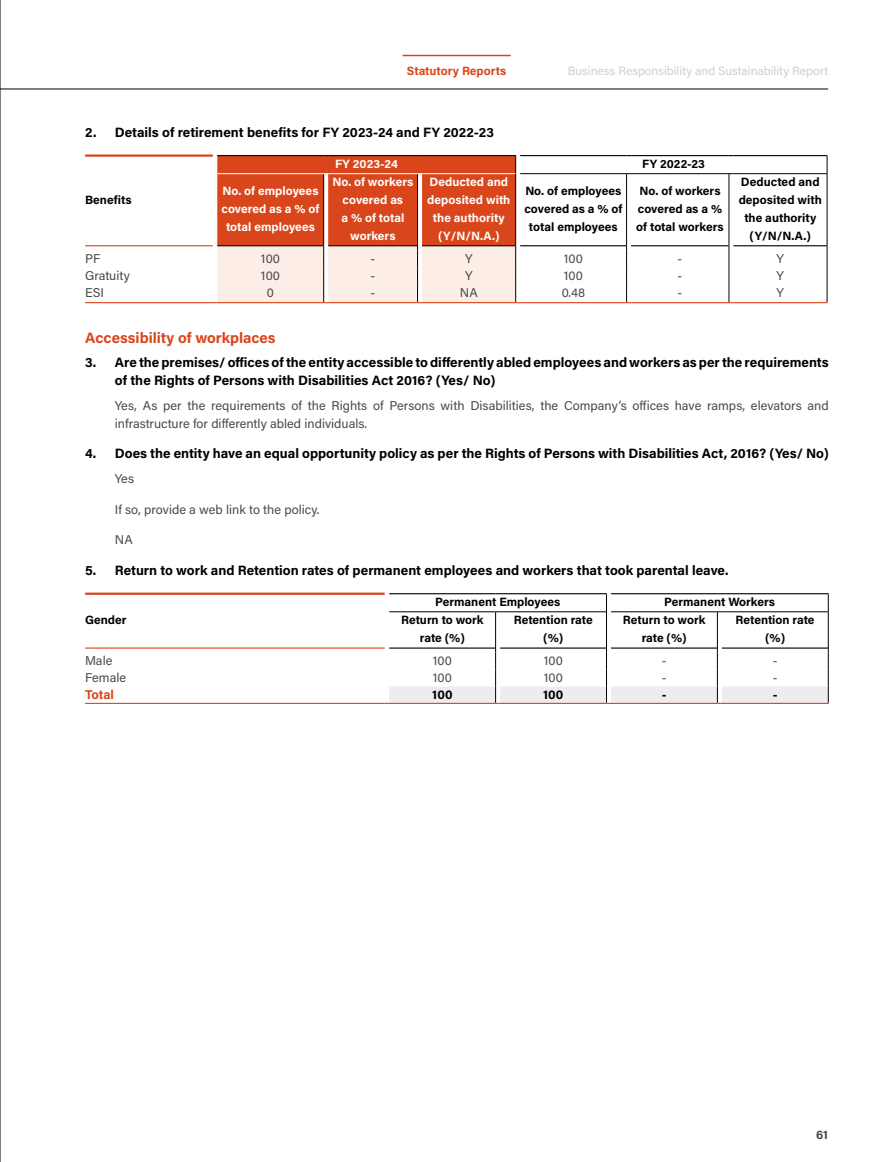
<style>
.page{position:relative;width:892px;height:1162px;background:#fff}
.page>*{position:absolute;margin:0;border:0;box-sizing:border-box;transform-origin:0 0}
.t1{font:700 15px "Acumin Pro";color:#da461b}
.t2{font:700 13.5px/18px "Acumin Pro";color:#000}
.t3{font:12.75px/18px "Acumin Pro";color:#4a4a49}
.t4{font:700 12.75px "Acumin Pro";color:#000}
.t5{font:700 12.75px "Acumin Pro";letter-spacing:-.005em;color:#da461b}
.t6{font:700 12px/18px "Acumin Pro";color:#000;text-align:center}
.t7{font:700 12px/18px "Acumin Pro";color:#fff;text-align:center}
.t8{font:12px "Acumin Pro";color:#cfcfcf}
.t9{font:700 12px "Acumin Pro";color:#da461b}
.t10{font:700 12px "Acumin Pro";color:#4a4a49}
</style>
<div class="page">
<hr style="left:826px;top:174px;width:1px;height:72px;background:#000">
<hr style="left:733px;top:245px;width:93px;height:1px;background:#000">
<hr style="left:85px;top:154px;width:128px;height:3px;background:#da461b">
<hr style="left:85px;top:245px;width:128px;height:1px;background:#da461b">
<hr style="left:85px;top:302px;width:128px;height:1px;background:#da461b">
<hr style="left:520px;top:302px;width:106px;height:1px;background:#da461b">
<hr style="left:631px;top:302px;width:97px;height:1px;background:#da461b">
<hr style="left:733px;top:302px;width:94px;height:1px;background:#da461b">
<hr style="left:520px;top:155px;width:106px;height:1px;background:#000">
<hr style="left:631px;top:155px;width:97px;height:1px;background:#000">
<hr style="left:733px;top:155px;width:94px;height:1px;background:#000">
<svg style="left:826px;top:156px;width:1px;height:17px"></svg>
<hr style="left:520px;top:173px;width:106px;height:1px;background:#000">
<hr style="left:631px;top:173px;width:97px;height:1px;background:#000">
<hr style="left:733px;top:173px;width:94px;height:1px;background:#000">
<svg style="left:213px;top:155px;width:307px;height:148px;background:#e2896e"></svg>
<hr style="left:422px;top:173px;width:93px;height:1px;background:#fff">
<svg style="left:626px;top:246px;width:5px;height:57px"></svg>
<svg style="left:728px;top:246px;width:5px;height:57px"></svg>
<svg style="left:826px;top:246px;width:1px;height:56px"></svg>
<hr style="left:626px;top:174px;width:1px;height:72px;background:#000">
<hr style="left:728px;top:174px;width:1px;height:72px;background:#000">
<hr style="left:520px;top:245px;width:106px;height:1px;background:#000">
<hr style="left:631px;top:245px;width:97px;height:1px;background:#000">
<hr style="left:389px;top:647px;width:106px;height:1px;background:#000">
<hr style="left:500px;top:647px;width:106px;height:1px;background:#000">
<hr style="left:610px;top:647px;width:106px;height:1px;background:#000">
<hr style="left:721px;top:647px;width:106px;height:1px;background:#000">
<hr style="left:495px;top:612px;width:1px;height:36px;background:#000">
<hr style="left:606px;top:611px;width:1px;height:37px;background:#000">
<hr style="left:716px;top:612px;width:1px;height:36px;background:#000">
<hr style="left:827px;top:612px;width:1px;height:36px;background:#000">
<hr style="left:85px;top:592px;width:299px;height:2px;background:#da461b">
<hr style="left:85px;top:647px;width:299px;height:1px;background:#da461b">
<svg style="left:606px;top:594px;width:1px;height:17px"></svg>
<hr style="left:389px;top:593px;width:106px;height:1px;background:#000">
<hr style="left:500px;top:593px;width:106px;height:1px;background:#000">
<hr style="left:389px;top:611px;width:106px;height:1px;background:#000">
<hr style="left:500px;top:611px;width:106px;height:1px;background:#000">
<hr style="left:85px;top:702px;width:299px;height:1px;background:#da461b">
<svg style="left:384px;top:648px;width:444px;height:55px"></svg>
<hr style="left:389px;top:702px;width:106px;height:1px;background:#da461b">
<hr style="left:500px;top:702px;width:106px;height:1px;background:#da461b">
<hr style="left:610px;top:702px;width:107px;height:1px;background:#da461b">
<hr style="left:721px;top:702px;width:107px;height:1px;background:#da461b">
<hr style="left:610px;top:593px;width:107px;height:1px;background:#000">
<hr style="left:721px;top:593px;width:107px;height:1px;background:#000">
<svg style="left:827px;top:594px;width:1px;height:17px"></svg>
<hr style="left:610px;top:611px;width:107px;height:1px;background:#000">
<hr style="left:721px;top:611px;width:107px;height:1px;background:#000">
<hr style="left:0;top:0;width:1px;height:1161px;background:#000">
<hr style="left:402px;top:55px;width:108px;height:1px;background:#da461b">
<hr style="left:0;top:89px;width:827px;height:1px;background:#000">
<p class="t9" style="left:407px;top:63px;width:101px">Statutory Reports</p>
<p class="t8" style="left:567px;top:63px;width:262px">Business Responsibility and Sustainability Report</p>
<p class="t2" style="left:85px;top:123px;width:410px">2. Details of retirement benefits for FY 2023-24 and FY 2022-23</p>
<p class="t6" style="left:85px;top:190px;width:48px">Benefits</p>
<p class="t7" style="left:335px;top:154px;width:64px">FY 2023-24</p>
<p class="t6" style="left:642px;top:154px;width:64px">FY 2022-23</p>
<p class="t7" style="left:221px;top:181px;width:99px">No. of employees covered as a % of total employees</p>
<p class="t7" style="left:332px;top:172px;width:82px">No. of workers covered as<br>a % of total workers</p>
<p class="t7" style="left:427px;top:172px;width:85px">Deducted and deposited with the authority (Y/N/N.A.)</p>
<p class="t6" style="left:524px;top:181px;width:99px">No. of employees covered as a % of total employees</p>
<p class="t6" style="left:636px;top:181px;width:89px;text-align:left">No. of workers covered as a % of total workers</p>
<p class="t6" style="left:738px;top:172px;width:85px">Deducted and deposited with the authority (Y/N/N.A.)</p>
<p class="t3" style="left:85px;top:248px;width:17px">PF</p>
<p class="t3" style="left:261px;top:248px;width:20px">100</p>
<p class="t3" style="left:370px;top:248px;width:6px">-</p>
<p class="t3" style="left:465px;top:248px;width:9px">Y</p>
<p class="t3" style="left:563px;top:248px;width:20px">100</p>
<p class="t3" style="left:677px;top:248px;width:6px">-</p>
<p class="t3" style="left:776px;top:248px;width:9px">Y</p>
<p class="t3" style="left:85px;top:266px;width:46px">Gratuity</p>
<p class="t3" style="left:261px;top:266px;width:20px">100</p>
<p class="t3" style="left:370px;top:266px;width:6px">-</p>
<p class="t3" style="left:465px;top:266px;width:9px">Y</p>
<p class="t3" style="left:563px;top:266px;width:20px">100</p>
<p class="t3" style="left:677px;top:266px;width:6px">-</p>
<p class="t3" style="left:776px;top:266px;width:9px">Y</p>
<p class="t3" style="left:85px;top:283px;width:20px">ESI</p>
<p class="t3" style="left:267px;top:283px;width:9px">0</p>
<p class="t3" style="left:370px;top:283px;width:6px">-</p>
<p class="t3" style="left:460px;top:283px;width:19px">NA</p>
<p class="t3" style="left:561px;top:283px;width:25px">0.48</p>
<p class="t3" style="left:677px;top:283px;width:6px">-</p>
<p class="t3" style="left:776px;top:283px;width:9px">Y</p>
<p class="t1" style="left:85px;top:327px;width:192px">Accessibility of workplaces</p>
<p class="t2" style="left:115px;top:353px;width:715px;text-indent:-30px">3. Are the premises/ offices of the entity accessible to differently abled employees and workers as per the requirements of the Rights of Persons with Disabilities Act 2016? (Yes/ No)</p>
<p class="t3" style="left:115px;top:395px;width:715px">Yes, As per the requirements of the Rights of Persons with Disabilities, the Company’s offices have ramps, elevators and infrastructure for differently abled individuals.</p>
<p class="t2" style="left:85px;top:444px;width:745px">4. Does the entity have an equal opportunity policy as per the Rights of Persons with Disabilities Act, 2016? (Yes/ No)</p>
<p class="t3" style="left:115px;top:468px;width:21px">Yes</p>
<p class="t3" style="left:115px;top:499px;width:206px">If so, provide a web link to the policy.</p>
<p class="t3" style="left:115px;top:530px;width:19px">NA</p>
<p class="t2" style="left:85px;top:560px;width:644px">5. Return to work and Retention rates of permanent employees and workers that took parental leave.</p>
<p class="t6" style="left:85px;top:610px;width:43px">Gender</p>
<p class="t6" style="left:435px;top:592px;width:127px">Permanent Employees</p>
<p class="t6" style="left:664px;top:592px;width:112px">Permanent Workers</p>
<p class="t6" style="left:401px;top:610px;width:84px">Return to work rate (%)</p>
<p class="t6" style="left:513px;top:610px;width:80px">Retention rate (%)</p>
<p class="t6" style="left:622px;top:610px;width:84px">Return to work rate (%)</p>
<p class="t6" style="left:735px;top:610px;width:80px">Retention rate (%)</p>
<p class="t3" style="left:85px;top:650px;width:29px">Male</p>
<p class="t3" style="left:433px;top:650px;width:20px">100</p>
<p class="t3" style="left:543px;top:650px;width:20px">100</p>
<p class="t3" style="left:661px;top:650px;width:6px">-</p>
<p class="t3" style="left:772px;top:650px;width:6px">-</p>
<p class="t3" style="left:85px;top:667px;width:43px">Female</p>
<p class="t3" style="left:433px;top:667px;width:20px">100</p>
<p class="t3" style="left:543px;top:667px;width:20px">100</p>
<p class="t3" style="left:661px;top:667px;width:6px">-</p>
<p class="t3" style="left:772px;top:667px;width:6px">-</p>
<p class="t5" style="left:85px;top:685px;width:30px">Total</p>
<p class="t4" style="left:432px;top:685px;width:22px">100</p>
<p class="t4" style="left:543px;top:685px;width:22px">100</p>
<p class="t4" style="left:661px;top:685px;width:6px">-</p>
<p class="t4" style="left:772px;top:685px;width:6px">-</p>
<p class="t10" style="left:815px;top:1126px;width:14px">61</p>
</div>
